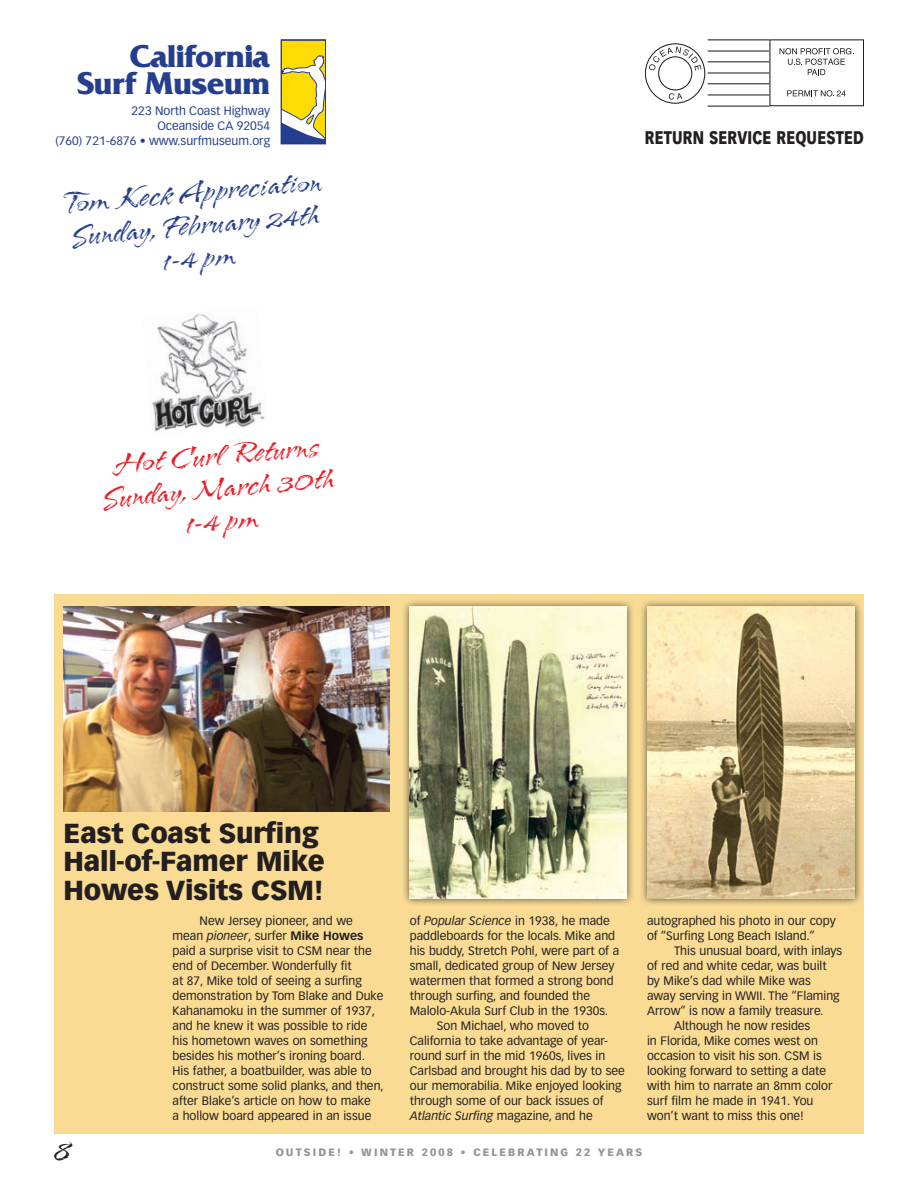
<style>
.page{position:relative;width:918px;height:1188px;background:#fff}
.page>*{position:absolute;margin:0;border:0;box-sizing:border-box;transform-origin:0 0}
.t1{font:36px "Arid ITC";color:#231f20}
.t2{font:33px/33px "Arid ITC";color:#253f8e;text-align:center}
.t3{font:33px/33px "Arid ITC";color:#ea1d25;text-align:center}
.t4{font:700 33px/27px "Friz Quadrata LT";letter-spacing:-.02em;color:#253f8e;text-align:right}
.t5{font:900 27px/28.5px "Vectora LT";letter-spacing:-.01em;color:#231f20}
.t6{font:900 18px "Vectora LT";letter-spacing:.01em;color:#231f20;scale:.79 1}
.t7{font:12px/15px "Vectora LT";color:#231f20}
.t8{font:12px/15px "Vectora LT";color:#253f8e;text-align:right}
.t9{font:italic 12px "Vectora LT";color:#231f20}
.t10{font:900 10.5px "Vectora LT";letter-spacing:.2em;color:#939598}
.s1{font-style:italic}
.s2{font-weight:700}
.s3{font-style:normal}
</style>
<div class="page">
<div style="left:769px;top:40px;width:95px;height:66px;border:1px solid #231f20"></div>
<hr style="left:708px;top:40px;width:61px;height:1px;background:#231f20">
<hr style="left:708px;top:51px;width:61px;height:1px;background:#231f20">
<hr style="left:708px;top:61px;width:61px;height:1px;background:#231f20">
<hr style="left:708px;top:72px;width:61px;height:2px;background:#231f20">
<hr style="left:708px;top:83px;width:61px;height:1px;background:#231f20">
<hr style="left:708px;top:94px;width:61px;height:1px;background:#231f20">
<hr style="left:708px;top:106px;width:61px;height:1px;background:#231f20">
<svg style="left:780px;top:48px;width:74px;height:27px"></svg>
<svg style="left:787px;top:90px;width:59px;height:7px"></svg>
<div style="left:645px;top:43px;width:60px;height:61px;border:1px solid #231f20;border-radius:50%"></div>
<div style="left:658px;top:56px;width:34px;height:35px;border:1px solid #231f20;border-radius:50%"></div>
<svg style="left:649px;top:47px;width:52px;height:24px"></svg>
<svg style="left:669px;top:93px;width:13px;height:7px"></svg>
<svg style="left:281px;top:40px;width:45px;height:104px"></svg>
<div style="left:54px;top:594px;width:810px;height:540px;background:#f9db94"></div>
<img style="left:64px;top:606px;width:326px;height:206px">
<div style="left:639px;top:598px;width:231px;height:315px;background:#231f20;opacity:.75"></div>
<img style="left:647px;top:606px;width:208px;height:292px">
<div style="left:402px;top:598px;width:239px;height:315px;background:#231f20;opacity:.75"></div>
<img style="left:410px;top:606px;width:217px;height:292px">
<img style="left:152px;top:313px;width:113px;height:119px">
<h2 class="t4" style="left:77px;top:43px;width:194px">California<br>Surf Museum</h2>
<p class="t8" style="left:56px;top:103px;width:216px">223 North Coast Highway<br>Oceanside CA 92054<br>(760) 721-6876 • www.surfmuseum.org</p>
<h2 class="t2" style="left:63px;top:188px;width:259px;rotate:-5deg">Tom Keck Appreciation<br>Sunday, February 24th<br>1-4 pm</h2>
<h2 class="t3" style="left:100px;top:449px;width:233px;rotate:-5deg">Hot Curl Returns<br>Sunday, March 30th<br>1-4 pm</h2>
<h3 class="t6" style="left:645px;top:127px;width:277px">RETURN SERVICE REQUESTED</h3>
<h3 class="t5" style="left:64px;top:819px;width:263px">East Coast Surfing<br>Hall-of-Famer Mike<br>Howes Visits CSM!</h3>
<p class="t7" style="left:173px;top:913px;width:213px;text-indent:27px">New Jersey pioneer, and we mean <span class="s1">pioneer</span>, surfer <span class="s2">Mike Howes </span>paid a surprise visit to CSM near the end of December. Wonderfully fit<br>at 87, Mike told of seeing a surfing demonstration by Tom Blake and Duke Kahanamoku in the summer of 1937, and he knew it was possible to ride his hometown waves on something besides his mother’s ironing board.<br>His father, a boatbuilder, was able to construct some solid planks, and then, after Blake’s article on how to make<br>a hollow board appeared in an issue</p>
<p class="t7" style="left:410px;top:913px;width:201px">of <span class="s1">Popular Science</span> in 1938, he made</p>
<p class="t7" style="left:410px;top:928px;width:207px">paddleboards for the locals. Mike and</p>
<p class="t7" style="left:410px;top:943px;width:211px">his buddy, Stretch Pohl, were part of a</p>
<p class="t7" style="left:410px;top:958px;width:206px">small, dedicated group of New Jersey</p>
<p class="t7" style="left:410px;top:973px;width:205px">watermen that formed a strong bond</p>
<p class="t7" style="left:410px;top:988px;width:182px">through surfing, and founded the</p>
<p class="t7" style="left:410px;top:1003px;width:200px">Malolo-Akula Surf Club in the 1930s.</p>
<p class="t7" style="left:437px;top:1018px;width:154px">Son Michael, who moved to</p>
<p class="t7" style="left:410px;top:1033px;width:200px">California to take advantage of year-</p>
<p class="t7" style="left:410px;top:1048px;width:197px">round surf in the mid 1960s, lives in</p>
<p class="t7" style="left:410px;top:1063px;width:217px">Carlsbad and brought his dad by to see</p>
<p class="t7" style="left:410px;top:1078px;width:213px">our memorabilia. Mike enjoyed looking</p>
<p class="t7" style="left:410px;top:1093px;width:195px">through some of our back issues of</p>
<p class="t9" style="left:410px;top:1108px;width:184px">Atlantic Surfing <span class="s3">magazine, and he</span></p>
<p class="t7" style="left:647px;top:913px;width:190px">autographed his photo in our copy of “Surfing Long Beach Island.”</p>
<p class="t7" style="left:674px;top:943px;width:170px">This unusual board, with inlays</p>
<p class="t7" style="left:647px;top:958px;width:181px">of red and white cedar, was built</p>
<p class="t7" style="left:647px;top:973px;width:165px">by Mike’s dad while Mike was</p>
<p class="t7" style="left:647px;top:988px;width:194px">away serving in WWII. The “Flaming</p>
<p class="t7" style="left:647px;top:1003px;width:178px">Arrow” is now a family treasure.</p>
<p class="t7" style="left:674px;top:1018px;width:138px">Although he now resides</p>
<p class="t7" style="left:647px;top:1033px;width:172px">in Florida, Mike comes west on</p>
<p class="t7" style="left:647px;top:1048px;width:176px">occasion to visit his son. CSM is</p>
<p class="t7" style="left:647px;top:1063px;width:181px">looking forward to setting a date</p>
<p class="t7" style="left:647px;top:1078px;width:187px">with him to narrate an 8mm color</p>
<p class="t7" style="left:647px;top:1093px;width:168px">surf film he made in 1941. You</p>
<p class="t7" style="left:647px;top:1108px;width:159px">won’t want to miss this one!</p>
<h1 class="t1" style="left:54px;top:1130px;width:19px">8</h1>
<p class="t10" style="left:276px;top:1146px;width:367px">Outside! • WI NTE R 2008 • CE LE BRATI NG 22 YE ARS</p>
</div>
